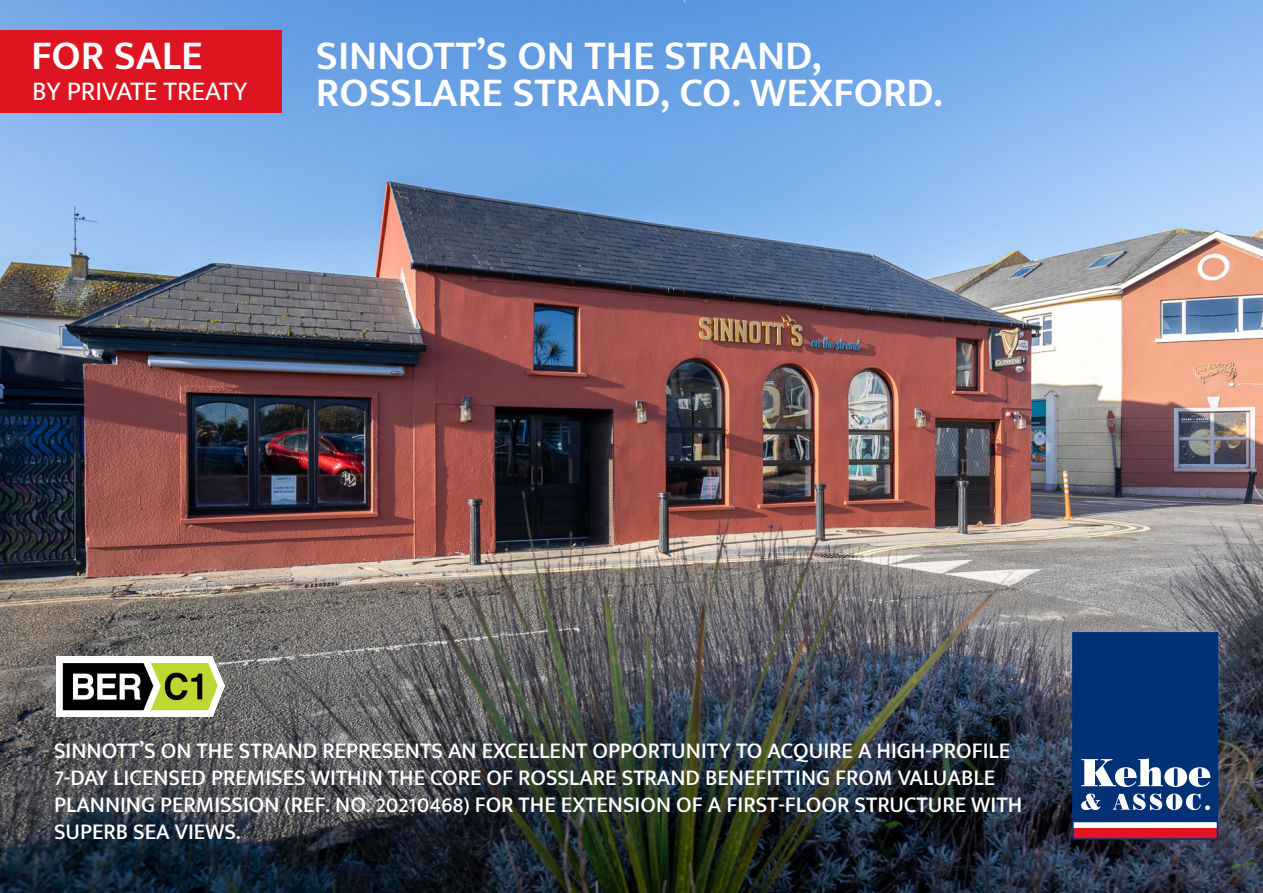
<style>
.page{position:relative;width:1263px;height:893px;background:#fff}
.page>*{position:absolute;margin:0;border:0;box-sizing:border-box;transform-origin:0 0}
.t1{font:600 42px "Mukta Mahee";color:#fff}
.t2{font:27px "Mukta Mahee";color:#fff}
.t3{font:500 22.5px/27px "Mukta Mahee";color:#fff}
</style>
<div class="page">
<img style="left:0;top:0;width:1263px;height:893px">
<div style="left:1073px;top:633px;width:144px;height:206px;background:linear-gradient(to right,#fff,#fff)"></div>
<div style="left:1073px;top:828px;width:144px;height:11px;background:#de1420"></div>
<svg style="left:1075px;top:635px;width:140px;height:187px;background:#184481"></svg>
<div style="left:1072px;top:632px;width:146px;height:208px;border:2px solid #003174"></div>
<div style="left:0;top:30px;width:282px;height:83px;background:#de1420"></div>
<img style="left:57px;top:657px;width:167px;height:59px">
<p class="t1" style="left:31px;top:30px;width:173px">FOR SALE</p>
<p class="t1" style="left:316px;top:30px;width:507px">SINNOTT’S ON THE STRAND,</p>
<p class="t2" style="left:32px;top:74px;width:217px">BY PRIVATE TREATY</p>
<p class="t1" style="left:316px;top:67px;width:628px">ROSSLARE STRAND, CO. WEXFORD.</p>
<p class="t3" style="left:54px;top:737px;width:970px">SINNOTT’S ON THE STRAND REPRESENTS AN EXCELLENT OPPORTUNITY TO ACQUIRE A HIGH-PROFILE 7-DAY LICENSED PREMISES WITHIN THE CORE OF ROSSLARE STRAND BENEFITTING FROM VALUABLE PLANNING PERMISSION (REF. NO. 20210468) FOR THE EXTENSION OF A FIRST-FLOOR STRUCTURE WITH SUPERB SEA VIEWS.</p>
</div>
